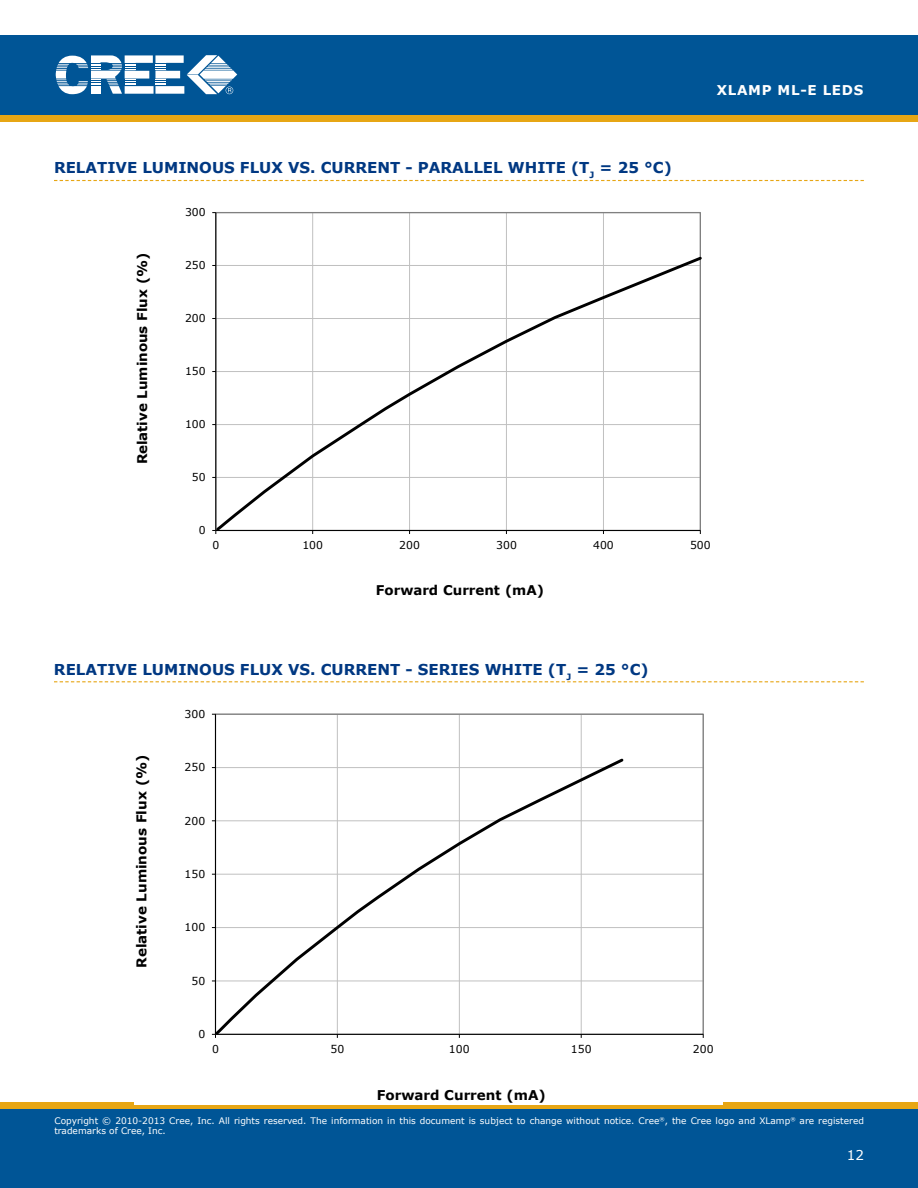
<style>
.page{position:relative;width:918px;height:1188px;background:#fff}
.page>*{position:absolute;margin:0;border:0;box-sizing:border-box;transform-origin:0 0}
.t1{font:700 15px "Verdana";color:#003882}
.t2{font:700 13.5px "Verdana";color:#000}
.t3{font:700 13.5px "Verdana";letter-spacing:.05em;color:#fff}
.t4{font:13.5px "Verdana";color:#fff}
.t5{font:700 13.35px "Verdana";color:#000}
.t6{font:10.8px "Verdana";letter-spacing:.005em;color:#000}
.t7{font:9px/10.8px "Verdana";color:#fff}
</style>
<div class="page">
<div style="left:0;top:115px;width:918px;height:7px;background:#e7a614"></div>
<div style="left:0;top:35px;width:918px;height:80px;background:#005596"></div>
<svg style="left:56px;top:55px;width:181px;height:39px"></svg>
<div style="left:0;top:1108px;width:918px;height:80px;background:#005596"></div>
<svg style="left:0;top:1102px;width:918px;height:6px;background:#eab234"></svg>
<svg style="left:54px;top:180px;width:810px;height:1px"></svg>
<svg style="left:54px;top:681px;width:810px;height:1px"></svg>
<hr style="left:312px;top:213px;width:1px;height:317px;background:#c0c0c0">
<hr style="left:409px;top:213px;width:1px;height:317px;background:#c0c0c0">
<hr style="left:506px;top:213px;width:1px;height:317px;background:#c0c0c0">
<hr style="left:603px;top:213px;width:1px;height:317px;background:#c0c0c0">
<hr style="left:216px;top:213px;width:1px;height:317px;background:#000">
<svg style="left:216px;top:254px;width:486px;height:278px"></svg>
<div style="left:135px;top:699px;width:588px;height:405px;background:#fff"></div>
<hr style="left:215px;top:981px;width:488px;height:1px;background:#c0c0c0">
<hr style="left:215px;top:927px;width:488px;height:1px;background:#c0c0c0">
<hr style="left:215px;top:874px;width:488px;height:1px;background:#c0c0c0">
<hr style="left:215px;top:821px;width:488px;height:1px;background:#c0c0c0">
<hr style="left:215px;top:767px;width:488px;height:1px;background:#c0c0c0">
<hr style="left:337px;top:714px;width:1px;height:320px;background:#c0c0c0">
<hr style="left:459px;top:714px;width:1px;height:320px;background:#c0c0c0">
<hr style="left:581px;top:714px;width:1px;height:320px;background:#c0c0c0">
<hr style="left:215px;top:714px;width:1px;height:320px;background:#000">
<hr style="left:215px;top:1034px;width:488px;height:1px;background:#000">
<svg style="left:213px;top:756px;width:413px;height:281px"></svg>
<h1 class="t1" style="left:54px;top:158px;width:619px">RELATIVE LUMINOUS FLUX VS. CURRENT - PARALLEL WHITE (T<sub>J</sub> = 25 °C)</h1>
<h3 class="t5" style="left:134px;top:464px;width:213px;rotate:-90deg">Relative Luminous Flux (%)</h3>
<p class="t6" style="left:185px;top:205px;width:22px">300</p>
<p class="t6" style="left:185px;top:258px;width:22px">250</p>
<p class="t6" style="left:185px;top:311px;width:22px">200</p>
<p class="t6" style="left:185px;top:364px;width:22px">150</p>
<p class="t6" style="left:185px;top:417px;width:22px">100</p>
<p class="t6" style="left:192px;top:470px;width:15px">50</p>
<p class="t6" style="left:199px;top:523px;width:8px">0</p>
<h2 class="t3" style="left:717px;top:82px;width:148px">XLAMP M L-E LEDS</h2>
<p class="t6" style="left:212px;top:538px;width:8px">0</p>
<p class="t6" style="left:302px;top:538px;width:22px">100</p>
<p class="t6" style="left:399px;top:538px;width:22px">200</p>
<p class="t6" style="left:496px;top:538px;width:22px">300</p>
<p class="t6" style="left:593px;top:538px;width:22px">400</p>
<p class="t6" style="left:690px;top:538px;width:22px">500</p>
<h3 class="t5" style="left:376px;top:582px;width:170px">Forward Current (mA)</h3>
<h1 class="t1" style="left:54px;top:660px;width:596px">RELATIVE LUMINOUS FLUX VS. CURRENT - SERIES WHITE (T<sub>J</sub> = 25 °C)</h1>
<h2 class="t2" style="left:133px;top:968px;width:215px;rotate:-90deg">Relative Luminous Flux (%)</h2>
<p class="t6" style="left:185px;top:707px;width:22px">300</p>
<p class="t6" style="left:185px;top:760px;width:22px">250</p>
<p class="t6" style="left:185px;top:814px;width:22px">200</p>
<p class="t6" style="left:185px;top:867px;width:22px">150</p>
<p class="t6" style="left:185px;top:921px;width:22px">100</p>
<p class="t6" style="left:191px;top:974px;width:15px">50</p>
<p class="t6" style="left:198px;top:1027px;width:8px">0</p>
<p class="t6" style="left:212px;top:1042px;width:8px">0</p>
<p class="t6" style="left:330px;top:1042px;width:15px">50</p>
<p class="t6" style="left:449px;top:1042px;width:22px">100</p>
<p class="t6" style="left:571px;top:1042px;width:22px">150</p>
<p class="t6" style="left:693px;top:1042px;width:22px">200</p>
<h2 class="t2" style="left:377px;top:1086px;width:171px">Forward Current (mA)</h2>
<p class="t7" style="left:54px;top:1115px;width:811px">Copyright © 2010-2013 Cree, Inc. All rights reserved. The information in this document is subject to change without notice. Cree<sup>®</sup>, the Cree logo and XLamp<sup>®</sup> are registered trademarks of Cree, Inc.</p>
<h2 class="t4" style="left:847px;top:1146px;width:19px">12</h2>
</div>
